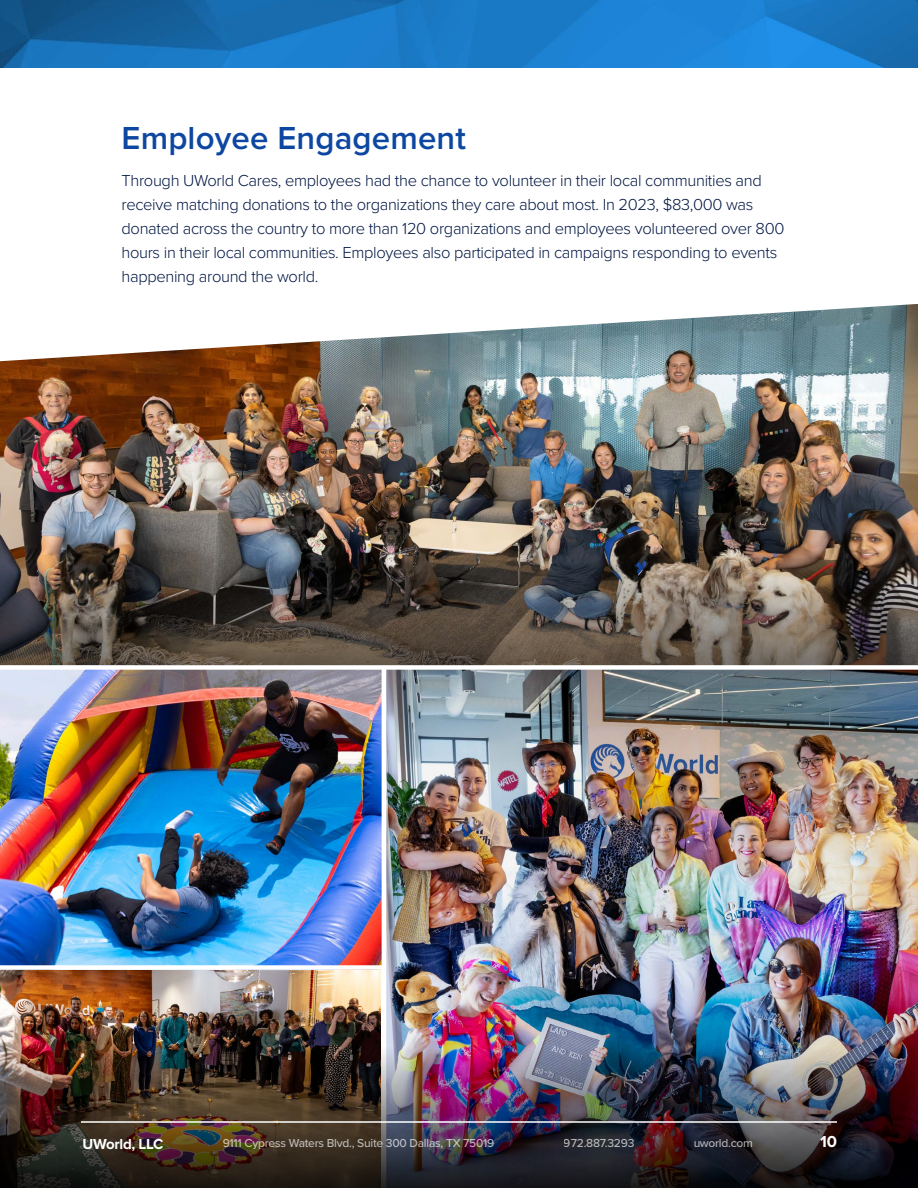
<style>
.page{position:relative;width:918px;height:1188px;background:#fff}
.page>*{position:absolute;margin:0;border:0;box-sizing:border-box;transform-origin:0 0}
.t1{font:600 33px "Proxima Nova";letter-spacing:.005em;color:#0d47a1}
.t2{font:300 16.5px/24px "Proxima Nova";letter-spacing:-.02em;color:#001643}
.t3{font:700 16.5px "Proxima Nova";color:#fff}
.t4{font:700 15px "Proxima Nova";letter-spacing:-.02em;color:#fff}
.t5{font:500 12px "Proxima Nova";letter-spacing:-.02em;color:#fff}
</style>
<div class="page">
<img style="left:0;top:0;width:918px;height:68px">
<img style="left:0;top:304px;width:918px;height:241px">
<img style="left:0;top:670px;width:382px;height:361px">
<img style="left:386px;top:670px;width:532px;height:361px">
<div style="left:0;top:965px;width:384px;height:5px;background:#fff"></div>
<img style="left:0;top:1031px;width:918px;height:157px">
<img style="left:0;top:545px;width:918px;height:120px">
<hr style="left:81px;top:1121px;width:756px;height:2px;background:#fff">
<h1 class="t1" style="left:122px;top:113px;width:346px">Employee Engagement</h1>
<p class="t2" style="left:122px;top:168px;width:664px">Through UWorld Cares, employees had the chance to volunteer in their local communities and receive matching donations to the organizations they care about most. In 2023, $83,000 was donated across the country to more than 120 organizations and employees volunteered over 800 hours in their local communities. Employees also participated in campaigns responding to events happening around the world.</p>
<p class="t4" style="left:83px;top:1133px;width:82px">UWorld, LLC</p>
<p class="t5" style="left:223px;top:1134px;width:273px">9111 Cypress Waters Blvd., Suite 300 Dallas, TX 75019</p>
<p class="t5" style="left:564px;top:1134px;width:72px">972.887.3293</p>
<p class="t5" style="left:693px;top:1134px;width:61px">uworld.com</p>
<p class="t3" style="left:820px;top:1129px;width:18px">10</p>
</div>
